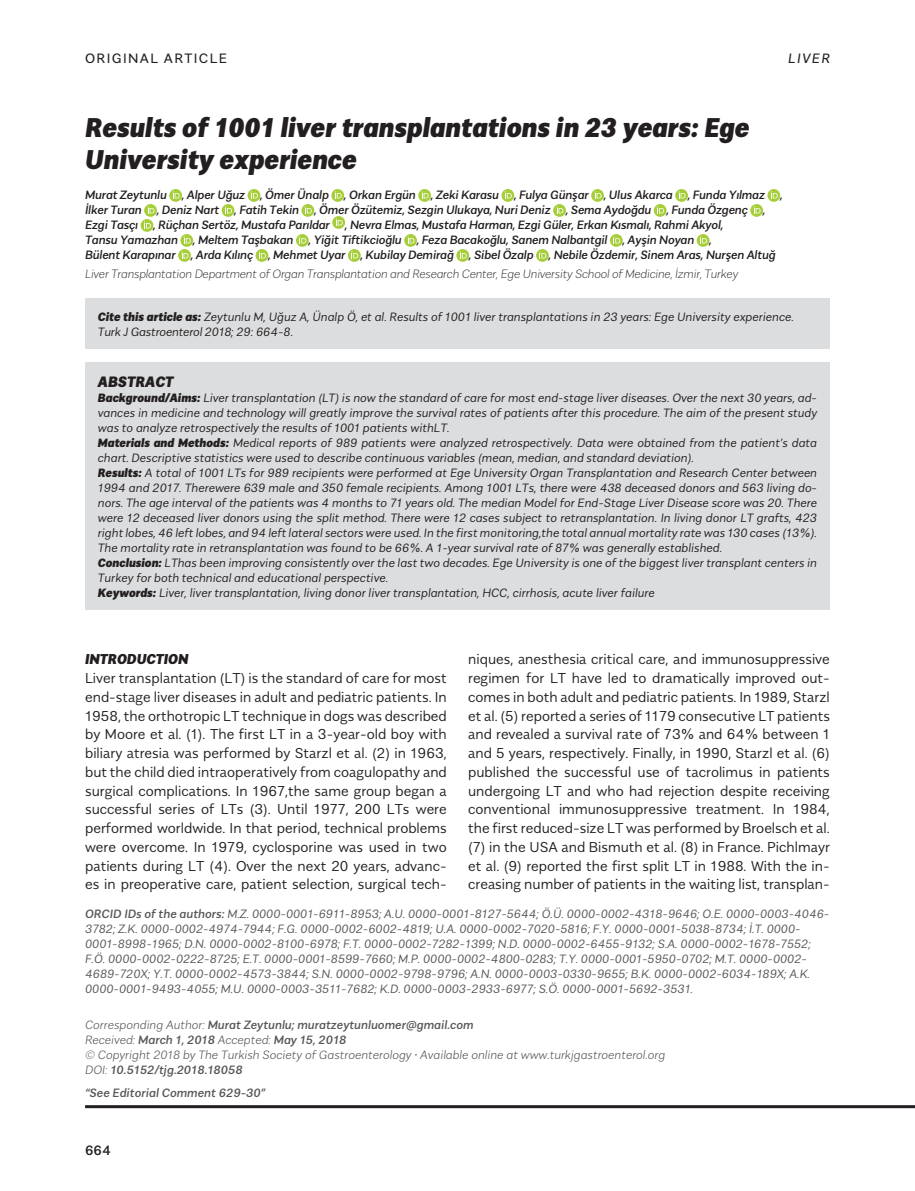
<style>
.page{position:relative;width:915px;height:1191px;background:#fff}
.page>*{position:absolute;margin:0;border:0;box-sizing:border-box;transform-origin:0 0}
.t1{font:italic 900 27px/31.5px "Alergia Normal";color:#231f20}
.t2{font:italic 900 15px "Alergia Normal";color:#231f20}
.t3{font:300 14.25px/18.8px "Alergia Normal";color:#231f20;text-align:justify}
.t4{font:italic 900 14.25px "Alergia Normal";color:#231f20}
.t5{font:13.5px "Alergia Normal";letter-spacing:.1em;color:#231f20}
.t6{font:italic 13.5px "Alergia Normal";letter-spacing:.1em;color:#231f20}
.Text_copy_justificat{font:500 13.5px "Alergia Normal";color:#231f20}
.t7{font:italic 300 12px/15px "Alergia Normal";color:#231f20}
.t8{font:italic 300 12px/15px "Alergia Normal";color:#57585a}
.t9{font:italic 500 12px/15px "Alergia Normal";letter-spacing:-.015em;color:#231f20}
.t10{font:italic 500 12px "Alergia Normal";color:#57585a}
.t11{font:italic 300 expanded 12px "Alergia Normal";letter-spacing:-.015em;color:#231f20}
.t12{font:italic 200 12px "Alergia Normal";color:#57585a}
.s1{font-weight:900}
.s2{font-weight:500}
.s3{font-weight:200}
</style>
<div class="page">
<svg style="left:169px;top:189px;width:13px;height:13px"></svg>
<svg style="left:173px;top:191px;width:6px;height:7px"></svg>
<svg style="left:247px;top:189px;width:13px;height:13px"></svg>
<svg style="left:251px;top:191px;width:7px;height:7px"></svg>
<svg style="left:331px;top:189px;width:13px;height:13px"></svg>
<svg style="left:334px;top:191px;width:7px;height:7px"></svg>
<svg style="left:418px;top:189px;width:13px;height:13px"></svg>
<svg style="left:421px;top:191px;width:7px;height:7px"></svg>
<svg style="left:501px;top:189px;width:13px;height:13px"></svg>
<svg style="left:504px;top:191px;width:7px;height:7px"></svg>
<svg style="left:591px;top:189px;width:12px;height:13px"></svg>
<svg style="left:594px;top:191px;width:7px;height:7px"></svg>
<svg style="left:675px;top:189px;width:12px;height:13px"></svg>
<svg style="left:678px;top:191px;width:7px;height:7px"></svg>
<svg style="left:767px;top:189px;width:13px;height:13px"></svg>
<svg style="left:770px;top:191px;width:7px;height:7px"></svg>
<svg style="left:144px;top:204px;width:13px;height:13px"></svg>
<svg style="left:147px;top:206px;width:7px;height:7px"></svg>
<svg style="left:221px;top:204px;width:13px;height:13px"></svg>
<svg style="left:225px;top:206px;width:7px;height:7px"></svg>
<svg style="left:301px;top:204px;width:13px;height:13px"></svg>
<svg style="left:305px;top:206px;width:7px;height:7px"></svg>
<svg style="left:553px;top:204px;width:12px;height:13px"></svg>
<svg style="left:556px;top:206px;width:7px;height:7px"></svg>
<svg style="left:653px;top:204px;width:13px;height:13px"></svg>
<svg style="left:657px;top:206px;width:6px;height:7px"></svg>
<svg style="left:750px;top:204px;width:12px;height:13px"></svg>
<svg style="left:753px;top:206px;width:7px;height:7px"></svg>
<svg style="left:140px;top:219px;width:13px;height:13px"></svg>
<svg style="left:144px;top:221px;width:7px;height:7px"></svg>
<svg style="left:332px;top:216px;width:13px;height:13px"></svg>
<svg style="left:335px;top:218px;width:7px;height:7px"></svg>
<svg style="left:180px;top:234px;width:13px;height:13px"></svg>
<svg style="left:184px;top:236px;width:7px;height:7px"></svg>
<svg style="left:296px;top:234px;width:12px;height:13px"></svg>
<svg style="left:299px;top:236px;width:7px;height:7px"></svg>
<svg style="left:404px;top:234px;width:13px;height:13px"></svg>
<svg style="left:407px;top:236px;width:7px;height:7px"></svg>
<svg style="left:609px;top:234px;width:13px;height:13px"></svg>
<svg style="left:613px;top:236px;width:7px;height:7px"></svg>
<svg style="left:696px;top:234px;width:13px;height:13px"></svg>
<svg style="left:699px;top:236px;width:7px;height:7px"></svg>
<svg style="left:178px;top:249px;width:13px;height:13px"></svg>
<svg style="left:181px;top:251px;width:7px;height:7px"></svg>
<svg style="left:255px;top:249px;width:13px;height:13px"></svg>
<svg style="left:259px;top:251px;width:7px;height:7px"></svg>
<svg style="left:348px;top:249px;width:12px;height:13px"></svg>
<svg style="left:351px;top:251px;width:7px;height:7px"></svg>
<svg style="left:456px;top:249px;width:13px;height:13px"></svg>
<svg style="left:459px;top:251px;width:7px;height:7px"></svg>
<svg style="left:536px;top:249px;width:12px;height:13px"></svg>
<svg style="left:539px;top:251px;width:7px;height:7px"></svg>
<div style="left:85px;top:363px;width:744px;height:247px;background:#dcdddf"></div>
<hr style="left:85px;top:1105px;width:829px;height:3px;background:#231f20">
<div style="left:85px;top:298px;width:744px;height:50px;background:#dcdddf"></div>
<p class="t5" style="left:85px;top:48px;width:143px">ORIGINAL ARTICLE</p>
<p class="t6" style="left:788px;top:48px;width:43px">LIVER</p>
<p class="t1" style="left:85px;top:109px;width:665px">Results of 1001 liver transplantations in 23 years: Ege<br>University experience</p>
<p class="t9" style="left:85px;top:186px;width:699px">Murat Zeytunlu , Alper Uğuz , Ömer Ünalp , Orkan Ergün , Zeki Karasu , Fulya Günşar , Ulus Akarca , Funda Yılmaz , İlker Turan , Deniz Nart , Fatih Tekin , Ömer Özütemiz, Sezgin Ulukaya, Nuri Deniz , Sema Aydoğdu , Funda Özgenç , Ezgi Tasçı , Rüçhan Sertöz, Mustafa Parıldar , Nevra Elmas, Mustafa Harman, Ezgi Güler, Erkan Kısmalı, Rahmi Akyol,<br>Tansu Yamazhan , Meltem Taşbakan , Yiğit Tiftikcioğlu , Feza Bacakoğlu, Sanem Nalbantgil , Ayşin Noyan ,<br>Bülent Karapınar , Arda Kılınç , Mehmet Uyar , Kubilay Demirağ , Sibel Özalp , Nebile Özdemir, Sinem Aras, Nurşen Altuğ</p>
<p class="t11" style="left:85px;top:265px;width:654px">Liver Transplantation Department of Organ Transplantation and Research Center, Ege University School of Medicine, İzmir, Turkey</p>
<p class="t7" style="left:98px;top:308px;width:697px"><span class="s1">Cite this article as:</span> Zeytunlu M, Uğuz A, Ünalp Ö, et al. Results of 1001 liver transplantations in 23 years: Ege University experience.<br>Turk J Gastroenterol 2018; 29: 664-8.</p>
<p class="t2" style="left:98px;top:370px;width:77px">ABSTRACT</p>
<p class="t7" style="left:98px;top:390px;width:720px;text-align:justify"><span class="s1">Background/Aims:</span> Liver transplantation (LT) is now the standard of care for most end-stage liver diseases. Over the next 30 years, ad&shy;vances in medicine and technology will greatly improve the survival rates of patients after this procedure. The aim of the present study was to analyze retrospectively the results of 1001 patients withLT.</p>
<p class="t7" style="left:98px;top:435px;width:720px"><span class="s1">Materials and Methods:</span> Medical reports of 989 patients were analyzed retrospectively. Data were obtained from the patient’s data chart. Descriptive statistics were used to describe continuous variables (mean, median, and standard deviation).</p>
<p class="t7" style="left:98px;top:465px;width:720px;text-align:justify"><span class="s1">Results:</span> A total of 1001 LTs for 989 recipients were performed at Ege University Organ Transplantation and Research Center between 1994 and 2017. Therewere 639 male and 350 female recipients. Among 1001 LTs, there were 438 deceased donors and 563 living do&shy;nors. The age interval of the patients was 4 months to 71 years old. The median Model for End-Stage Liver Disease score was 20. There were 12 deceased liver donors using the split method. There were 12 cases subject to retransplantation. In living donor LT grafts, 423 right lobes, 46 left lobes, and 94 left lateral sectors were used. In the first monitoring,the total annual mortality rate was 130 cases (13%).<br>The mortality rate in retransplantation was found to be 66%. A 1-year survival rate of 87% was generally established.</p>
<p class="t7" style="left:98px;top:555px;width:720px"><span class="s1">Conclusion:</span> LThas been improving consistently over the last two decades. Ege University is one of the biggest liver transplant centers in<br>Turkey for both technical and educational perspective.</p>
<p class="t7" style="left:98px;top:585px;width:558px"><span class="s1">Keywords:</span> Liver, liver transplantation, living donor liver transplantation, HCC, cirrhosis, acute liver failure</p>
<p class="t4" style="left:85px;top:647px;width:105px">INTRODUCTION</p>
<p class="t3" style="left:85px;top:667px;width:363px">Liver transplantation (LT) is the standard of care for most end-stage liver diseases in adult and pediatric patients. In 1958, the orthotropic LT technique in dogs was described by Moore et al. (1). The first LT in a 3-year-old boy with biliary atresia was performed by Starzl et al. (2) in 1963, but the child died intraoperatively from coagulopathy and surgical complications. In 1967,the same group began a successful series of LTs (3). Until 1977, 200 LTs were performed worldwide. In that period, technical problems were overcome. In 1979, cyclosporine was used in two patients during LT (4). Over the next 20 years, advanc&shy;es in preoperative care, patient selection, surgical tech-</p>
<p class="t3" style="left:468px;top:649px;width:363px">niques, anesthesia critical care, and immunosuppressive regimen for LT have led to dramatically improved out&shy;comes in both adult and pediatric patients. In 1989, Starzl et al. (5) reported a series of 1179 consecutive LT patients and revealed a survival rate of 73% and 64% between 1 and 5 years, respectively. Finally, in 1990, Starzl et al. (6) published the successful use of tacrolimus in patients undergoing LT and who had rejection despite receiving conventional immunosuppressive treatment. In 1984, the first reduced-size LT was performed by Broelsch et al. (7) in the USA and Bismuth et al. (8) in France. Pichlmayr et al. (9) reported the first split LT in 1988. With the in&shy;creasing number of patients in the waiting list, transplan-</p>
<p class="t8" style="left:85px;top:905px;width:745px"><span class="s2">ORCID IDs of the authors:</span> M.Z. 0000-0001-6911-8953; A.U. 0000-0001-8127-5644; Ö.Ü. 0000-0002-4318-9646; O.E. 0000-0003-4046- 3782; Z.K. 0000-0002-4974-7944; F.G. 0000-0002-6002-4819; U.A. 0000-0002-7020-5816; F.Y. 0000-0001-5038-8734; İ.T. 0000- 0001-8998-1965; D.N. 0000-0002-8100-6978; F.T. 0000-0002-7282-1399; N.D. 0000-0002-6455-9132; S.A. 0000-0002-1678-7552; F.Ö. 0000-0002-0222-8725; E.T. 0000-0001-8599-7660; M.P. 0000-0002-4800-0283; T.Y. 0000-0001-5950-0702; M.T. 0000-0002- 4689-720X; Y.T. 0000-0002-4573-3844; S.N. 0000-0002-9798-9796; A.N. 0000-0003-0330-9655; B.K. 0000-0002-6034-189X; A.K.<br>0000-0001-9493-4055; M.U. 0000-0003-3511-7682; K.D. 0000-0003-2933-6977; S.Ö. 0000-0001-5692-3531.</p>
<p class="t10" style="left:85px;top:1015px;width:390px"><span class="s3">Corresponding Author:</span> Murat Zeytunlu; muratzeytunluomer@gmail.com</p>
<p class="t10" style="left:85px;top:1030px;width:263px"><span class="s3">Received:</span> March 1, 2018 <span class="s3">Accepted:</span> May 15, 2018</p>
<p class="t12" style="left:85px;top:1045px;width:581px">© Copyright 2018 by The Turkish Society of Gastroenterology • Available online at www.turkjgastroenterol.org</p>
<p class="t10" style="left:85px;top:1060px;width:159px"><span class="s3">DOI:</span> 10.5152/tjg.2018.18058</p>
<p class="t10" style="left:85px;top:1083px;width:182px">“See Editorial Comment 629-30”</p>
<p class="Text_copy_justificat" style="left:85px;top:1139px;width:27px">664</p>
</div>
